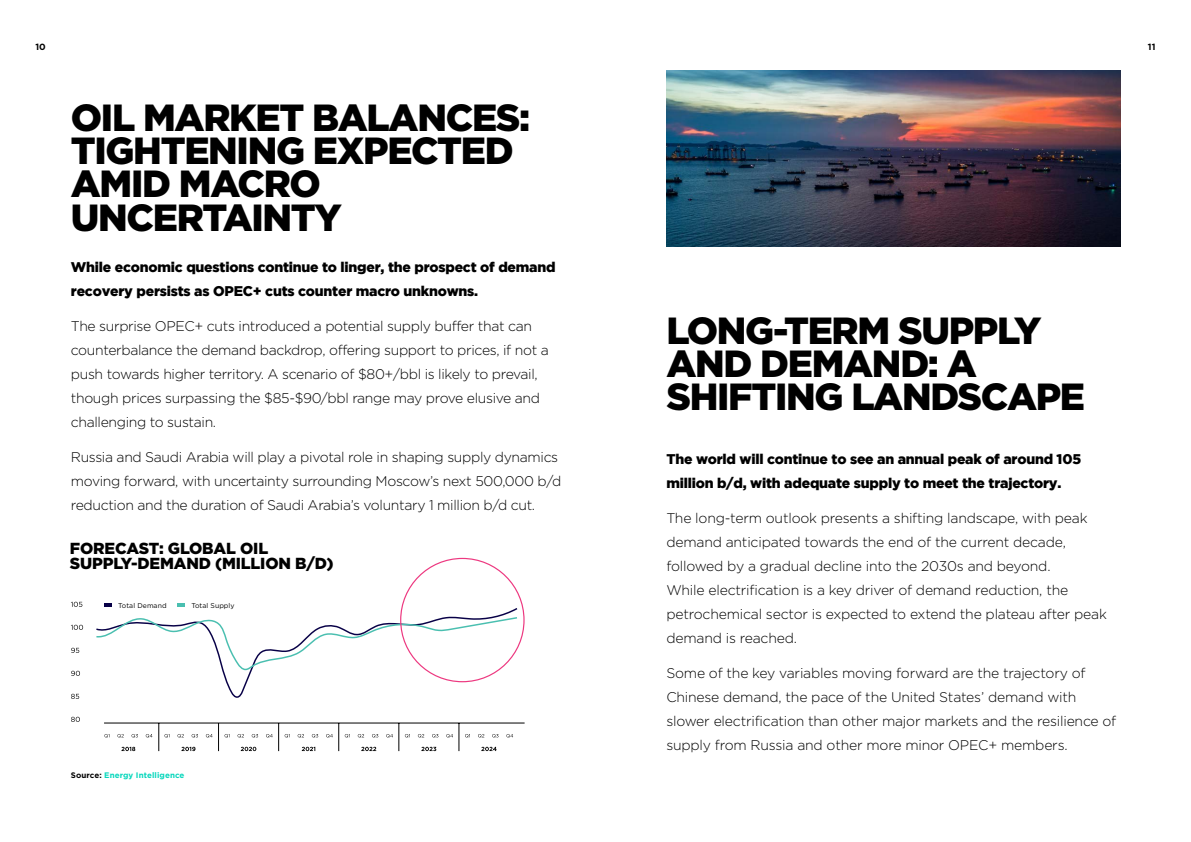
<style>
.page{position:relative;width:1191px;height:842px;background:#fff}
.page>*{position:absolute;margin:0;border:0;box-sizing:border-box;transform-origin:0 0}
.t1{font:900 37.8px/33.2px "Gotham HTF";letter-spacing:-.035em;color:#000}
.t2{font:900 16px/15px "Gotham HTF";letter-spacing:-.01em;color:#000}
.t3{font:300 14px/24px "Gotham HTF";letter-spacing:-.025em;color:#000}
.t4{font:900 14px/24px "Gotham";letter-spacing:-.015em;color:#000}
.t5{font:700 9px "Gotham HTF";color:#000}
.t6{font:700 8px "Gotham HTF";letter-spacing:.01em;color:#06d7bc}
.t7{font:6.9px "Gotham HTF";letter-spacing:.01em;color:#000}
.s1{color:#000}
</style>
<div class="page">
<img style="left:666px;top:71px;width:454px;height:175px">
<svg style="left:121px;top:747px;width:14px;height:4px"></svg>
<svg style="left:117px;top:734px;width:7px;height:3px"></svg>
<svg style="left:131px;top:734px;width:7px;height:3px"></svg>
<svg style="left:146px;top:734px;width:6px;height:3px"></svg>
<svg style="left:181px;top:747px;width:14px;height:4px"></svg>
<svg style="left:177px;top:734px;width:7px;height:3px"></svg>
<svg style="left:192px;top:734px;width:6px;height:3px"></svg>
<svg style="left:241px;top:747px;width:15px;height:4px"></svg>
<svg style="left:237px;top:734px;width:7px;height:3px"></svg>
<svg style="left:252px;top:734px;width:6px;height:3px"></svg>
<svg style="left:302px;top:747px;width:13px;height:4px"></svg>
<svg style="left:285px;top:734px;width:5px;height:3px"></svg>
<svg style="left:298px;top:734px;width:6px;height:3px"></svg>
<svg style="left:312px;top:734px;width:6px;height:3px"></svg>
<svg style="left:361px;top:747px;width:15px;height:4px"></svg>
<svg style="left:345px;top:734px;width:5px;height:3px"></svg>
<svg style="left:358px;top:734px;width:6px;height:3px"></svg>
<svg style="left:372px;top:734px;width:6px;height:3px"></svg>
<svg style="left:386px;top:734px;width:7px;height:3px"></svg>
<svg style="left:421px;top:747px;width:15px;height:4px"></svg>
<svg style="left:418px;top:734px;width:6px;height:3px"></svg>
<svg style="left:432px;top:734px;width:6px;height:3px"></svg>
<svg style="left:446px;top:734px;width:7px;height:3px"></svg>
<svg style="left:481px;top:747px;width:15px;height:4px"></svg>
<svg style="left:478px;top:734px;width:6px;height:3px"></svg>
<svg style="left:492px;top:734px;width:6px;height:3px"></svg>
<svg style="left:506px;top:734px;width:7px;height:3px"></svg>
<hr style="left:104px;top:723px;width:420px;height:1px;background:#000">
<svg style="left:159px;top:723px;width:10px;height:28px"></svg>
<svg style="left:206px;top:723px;width:23px;height:28px"></svg>
<svg style="left:266px;top:723px;width:13px;height:28px"></svg>
<svg style="left:326px;top:723px;width:13px;height:28px"></svg>
<svg style="left:399px;top:723px;width:11px;height:28px"></svg>
<svg style="left:459px;top:723px;width:11px;height:28px"></svg>
<svg style="left:71px;top:602px;width:11px;height:5px"></svg>
<svg style="left:71px;top:625px;width:12px;height:5px"></svg>
<svg style="left:71px;top:648px;width:8px;height:5px"></svg>
<svg style="left:71px;top:671px;width:9px;height:5px"></svg>
<svg style="left:71px;top:694px;width:8px;height:5px"></svg>
<svg style="left:71px;top:717px;width:9px;height:5px"></svg>
<svg style="left:96px;top:604px;width:423px;height:94px"></svg>
<p class="t5" style="left:35px;top:42px;width:12px">10</p>
<p class="t5" style="left:1148px;top:42px;width:9px">11</p>
<h1 class="t1" style="left:71px;top:100px;width:461px">OIL MARKET BALANCES:<br>TIGHTENING EXPECTED<br>AMID MACRO<br>UNCERTAINTY</h1>
<p class="t4" style="left:71px;top:254px;width:486px">While economic questions continue to linger, the prospect of demand recovery persists as OPEC+ cuts counter macro unknowns.</p>
<p class="t3" style="left:71px;top:314px;width:479px">The surprise OPEC+ cuts introduced a potential supply buffer that can counterbalance the demand backdrop, offering support to prices, if not a push towards higher territory. A scenario of $80+/bbl is likely to prevail, though prices surpassing the $85-$90/bbl range may prove elusive and challenging to sustain.</p>
<p class="t3" style="left:71px;top:445px;width:492px">Russia and Saudi Arabia will play a pivotal role in shaping supply dynamics moving forward, with uncertainty surrounding Moscow’s next 500,000 b/d reduction and the duration of Saudi Arabia’s voluntary 1 million b/d cut.</p>
<p class="t4" style="left:666px;top:446px;width:416px">The world will continue to see an annual peak of around 105 million b/d, with adequate supply to meet the trajectory.</p>
<p class="t3" style="left:666px;top:506px;width:442px">The long-term outlook presents a shifting landscape, with peak demand anticipated towards the end of the current decade, followed by a gradual decline into the 2030s and beyond.<br>While electrification is a key driver of demand reduction, the petrochemical sector is expected to extend the plateau after peak demand is reached.</p>
<p class="t3" style="left:666px;top:661px;width:451px">Some of the key variables moving forward are the trajectory of Chinese demand, the pace of the United States’ demand with slower electrification than other major markets and the resilience of supply from Russia and other more minor OPEC+ members.</p>
<h1 class="t1" style="left:666px;top:313px;width:420px">LONG-TERM SUPPLY<br>AND DEMAND: A<br>SHIFTING LANDSCAPE</h1>
<p class="t2" style="left:70px;top:540px;width:265px">FORECAST: GLOBAL OIL<br>SUPPLY-DEMAND (MILLION B/D)</p>
<p class="t7" style="left:118px;top:601px;width:50px">Total Demand</p>
<p class="t7" style="left:191px;top:601px;width:45px">Total Supply</p>
<p class="t6" style="left:71px;top:770px;width:115px"><span class="s1">Source:</span> Energy Intelligence</p>
</div>
